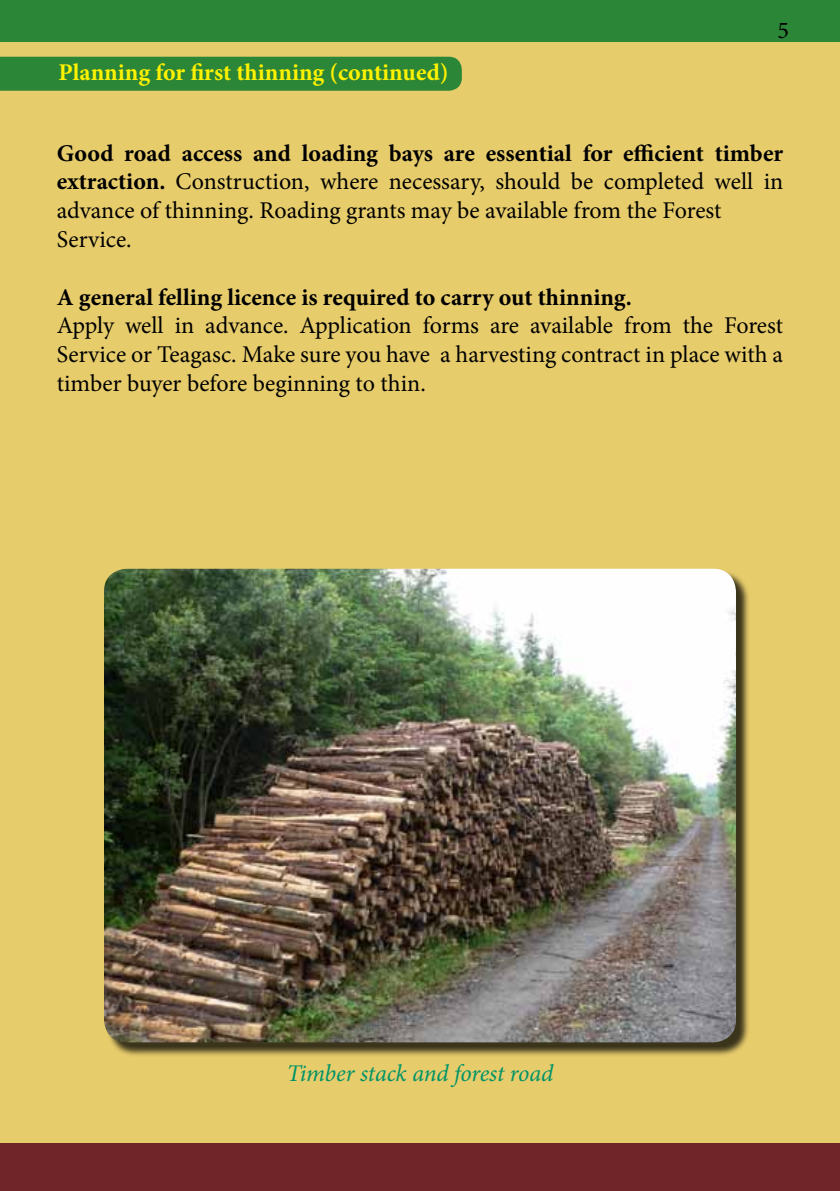
<style>
.page{position:relative;width:840px;height:1191px;background:#fff}
.page>*{position:absolute;margin:0;border:0;box-sizing:border-box;transform-origin:0 0}
.t1{font:24px/28.8px "Minion Pro";color:#000}
.t2{font:700 24px "Minion Pro";color:#000}
.t3{font:700 24px "Minion Pro";letter-spacing:.005em;color:#fff200}
.t4{font:italic 24px "Minion Pro";letter-spacing:-.01em;color:#009366}
.s1{font-weight:700}
</style>
<div class="page">
<div style="left:0;top:17px;width:839px;height:1154px;background:#e7cc6c"></div>
<div style="left:0;top:0;width:839px;height:42px;background:#2c8637"></div>
<div style="left:0;top:1143px;width:839px;height:48px;background:#702628"></div>
<div style="left:106px;top:570px;width:643px;height:486px;background:#000;opacity:.75"></div>
<img style="left:104px;top:569px;width:631px;height:473px">
<div style="left:0;top:57px;width:461px;height:34px;background:#2c8637"></div>
<p class="t3" style="left:59px;top:56px;width:391px">Planning for first thinning (continued)</p>
<p class="t1" style="left:777px;top:16px;width:13px">5</p>
<p class="t1" style="left:57px;top:139px;width:727px"><span class="s1">Good road access and loading bays are essential for efficient timber extraction.</span> Construction, where necessary, should be completed well in advance of thinning. Roading grants may be available from the Forest Service.</p>
<p class="t2" style="left:57px;top:280px;width:576px">A general felling licence is required to carry out thinning.</p>
<p class="t1" style="left:57px;top:311px;width:727px;text-align:justify">Apply well in advance. Application forms are available from the Forest Service or Teagasc. Make sure you have a harvesting contract in place with a timber buyer before beginning to thin.</p>
<p class="t4" style="left:286px;top:1057px;width:268px">Timber stack and forest road</p>
</div>
